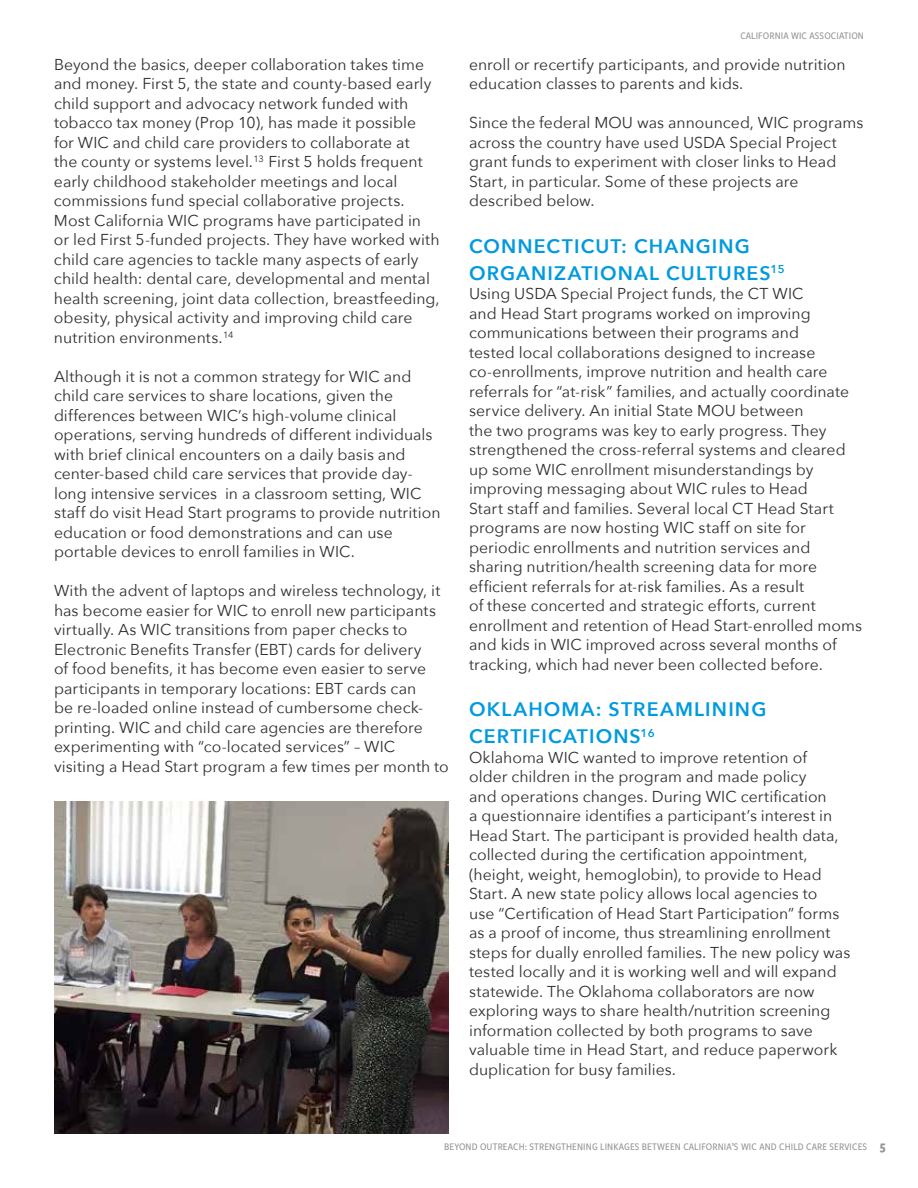
<style>
.page{position:relative;width:918px;height:1188px;background:#fff}
.page>*{position:absolute;margin:0;border:0;box-sizing:border-box;transform-origin:0 0}
.t1{font:600 19.5px/27px "Avenir Next";letter-spacing:.06em;color:#009ade}
.t2{font:15.75px/19.5px "Avenir Next";color:#2e2e2f}
.t3{font:500 10.5px "Freight Sans Cnd Pro";letter-spacing:.01em;color:#939598}
.s1{font-weight:700;font-size:13.5px}
</style>
<div class="page">
<img style="left:54px;top:801px;width:394px;height:333px">
<p class="t2" style="left:54px;top:54px;width:387px">Beyond the basics, deeper collaboration takes time and money. First 5, the state and county-based early child support and advocacy network funded with tobacco tax money (Prop 10), has made it possible for WIC and child care providers to collaborate at<br>the county or systems level.<sup>13</sup> First 5 holds frequent early childhood stakeholder meetings and local commissions fund special collaborative projects.<br>Most California WIC programs have participated in or led First 5-funded projects. They have worked with child care agencies to tackle many aspects of early child health: dental care, developmental and mental health screening, joint data collection, breastfeeding, obesity, physical activity and improving child care nutrition environments.<sup>14</sup></p>
<p class="t2" style="left:54px;top:366px;width:388px">Although it is not a common strategy for WIC and child care services to share locations, given the differences between WIC’s high-volume clinical operations, serving hundreds of different individuals with brief clinical encounters on a daily basis and center-based child care services that provide day&shy;long intensive services in a classroom setting, WIC staff do visit Head Start programs to provide nutrition education or food demonstrations and can use portable devices to enroll families in WIC.</p>
<p class="t2" style="left:54px;top:580px;width:396px">With the advent of laptops and wireless technology, it has become easier for WIC to enroll new participants virtually. As WIC transitions from paper checks to Electronic Benefits Transfer (EBT) cards for delivery<br>of food benefits, it has become even easier to serve participants in temporary locations: EBT cards can<br>be re-loaded online instead of cumbersome check&shy;printing. WIC and child care agencies are therefore experimenting with “co-located services” – WIC visiting a Head Start program a few times per month to</p>
<p class="t3" style="left:740px;top:29px;width:125px">CALIFORNIA WIC ASSOCIATION</p>
<p class="t2" style="left:469px;top:54px;width:378px">enroll or recertify participants, and provide nutrition education classes to parents and kids.</p>
<p class="t2" style="left:469px;top:112px;width:396px">Since the federal MOU was announced, WIC programs across the country have used USDA Special Project grant funds to experiment with closer links to Head Start, in particular. Some of these projects are described below.</p>
<p class="t1" style="left:469px;top:232px;width:317px">CONNECTICUT: CHANGING<br>ORGANIZATIONAL CULTURES<sup>15</sup></p>
<p class="t2" style="left:469px;top:283px;width:394px">Using USDA Special Project funds, the CT WIC<br>and Head Start programs worked on improving communications between their programs and<br>tested local collaborations designed to increase co-enrollments, improve nutrition and health care referrals for “at-risk” families, and actually coordinate service delivery. An initial State MOU between<br>the two programs was key to early progress. They strengthened the cross-referral systems and cleared up some WIC enrollment misunderstandings by improving messaging about WIC rules to Head<br>Start staff and families. Several local CT Head Start programs are now hosting WIC staff on site for periodic enrollments and nutrition services and sharing nutrition/health screening data for more efficient referrals for at-risk families. As a result<br>of these concerted and strategic efforts, current enrollment and retention of Head Start-enrolled moms and kids in WIC improved across several months of tracking, which had never been collected before.</p>
<p class="t1" style="left:469px;top:695px;width:299px">OKLAHOMA: STREAMLINING<br>CERTIFICATIONS<sup>16</sup></p>
<p class="t2" style="left:469px;top:747px;width:383px">Oklahoma WIC wanted to improve retention of<br>older children in the program and made policy<br>and operations changes. During WIC certification<br>a questionnaire identifies a participant’s interest in Head Start. The participant is provided health data, collected during the certification appointment, (height, weight, hemoglobin), to provide to Head Start. A new state policy allows local agencies to<br>use “Certification of Head Start Participation” forms as a proof of income, thus streamlining enrollment steps for dually enrolled families. The new policy was tested locally and it is working well and will expand statewide. The Oklahoma collaborators are now exploring ways to share health/nutrition screening information collected by both programs to save valuable time in Head Start, and reduce paperwork duplication for busy families.</p>
<p class="t3" style="left:444px;top:1140px;width:443px">BEYOND OUTREACH: STRENGTHENING LINKAGES BETWEEN CALIFORNIA’S WIC AND CHILD CARE SERVICES <span class="s1">5</span></p>
</div>
